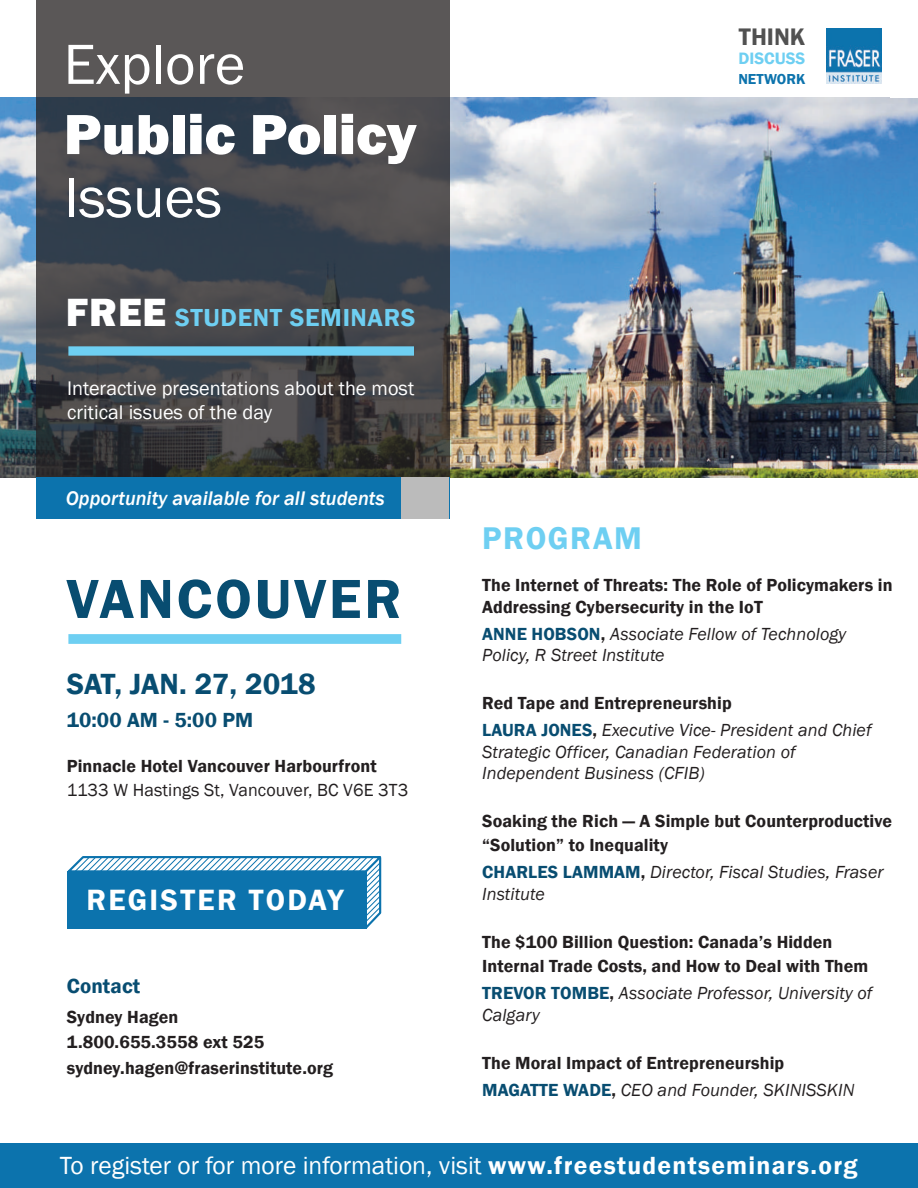
<style>
.page{position:relative;width:918px;height:1188px;background:#fff}
.page>*{position:absolute;margin:0;border:0;box-sizing:border-box;transform-origin:0 0}
.t1{font:58.5px "Franklin Gothic";color:#fff}
.t2{font:800 58.5px "Franklin Gothic";color:#fff}
.t3{font:600 57px "Franklin Gothic";letter-spacing:.05em;color:#084d71}
.t4{font:600 32.25px "Franklin Gothic";letter-spacing:.05em;color:#6ecff2}
.t5{font:600 30.15px "Franklin Gothic";letter-spacing:.075em;color:#fff}
.t6{font:600 30px "Franklin Gothic";letter-spacing:-.005em;color:#084d71}
.t7{font:25.5px "Franklin Gothic";color:#fff}
.t8{font:600 25.35px "Franklin Gothic";letter-spacing:.025em;color:#6ecff2}
.t9{font:600 24.6px "Franklin Gothic";color:#515151}
.t10{font:600 21px "Franklin Gothic";letter-spacing:.005em;color:#084d71}
.t11{font:20.25px/24.3px "Franklin Gothic";color:#fff}
.t12{font:italic 500 20.25px "Franklin Gothic";color:#fff}
.t13{font:600 18px/25.5px "Franklin Gothic";letter-spacing:.005em;color:#231f20}
.t14{font:italic 18px/21.6px "Franklin Gothic";letter-spacing:.005em;color:#231f20}
.t15{font:18px "Franklin Gothic";letter-spacing:.005em;color:#231f20}
.t16{font:600 16.95px "Franklin Gothic";color:#6ecff2}
.t17{font:600 14.85px "Franklin Gothic";color:#0c73ad}
.s1{font-weight:800;font-size:40.5px;color:#fff}
.s2{font-weight:600;font-style:normal;color:#084d71}
.s3{font-weight:600;font-style:normal}
.s4{color:#084d71}
.s5{font-weight:400;font-style:italic}
.s6{font-weight:600}
</style>
<div class="page">
<img style="left:0;top:98px;width:918px;height:380px">
<img style="left:827px;top:28px;width:55px;height:56px">
<svg style="left:36px;top:0;width:413px;height:478px;background:#44464b"></svg>
<div style="left:68px;top:346px;width:346px;height:10px;background:#6ecff2"></div>
<div style="left:36px;top:478px;width:413px;height:41px;background:#0c73ad"></div>
<div style="left:401px;top:478px;width:48px;height:41px;background:#bbb"></div>
<div style="left:68px;top:634px;width:333px;height:10px;background:#6ecff2"></div>
<svg style="left:67px;top:856px;width:315px;height:73px;background:#3289b9"></svg>
<div style="left:0;top:1143px;width:918px;height:45px;background:#0c73ad"></div>
<h1 class="t1" style="left:64px;top:28px;width:183px">Explore</h1>
<h1 class="t2" style="left:64px;top:97px;width:354px">Public Policy</h1>
<h1 class="t1" style="left:64px;top:161px;width:160px">Issues</h1>
<h3 class="t8" style="left:66px;top:302px;width:351px"><span class="s1">FREE</span> STUDENT SEMINARS</h3>
<p class="t11" style="left:67px;top:376px;width:349px">Interactive presentations about the most critical issues of the day</p>
<p class="t12" style="left:66px;top:485px;width:320px">Opportunity available for all students</p>
<h2 class="t3" style="left:67px;top:564px;width:336px">VANCOUVER</h2>
<h3 class="t6" style="left:67px;top:666px;width:251px">SAT, JAN. 27, 2018</h3>
<p class="t10" style="left:67px;top:708px;width:188px">10:00 AM - 5:00 PM</p>
<p class="t13" style="left:67px;top:754px;width:312px">Pinnacle Hotel Vancouver Harbourfront</p>
<p class="t15" style="left:67px;top:779px;width:343px">1133 W Hastings St, Vancouver, BC V6E 3T3</p>
<h3 class="t5" style="left:86px;top:881px;width:259px">REGISTER TODAY</h3>
<p class="t10" style="left:67px;top:973px;width:75px">Contact</p>
<p class="t13" style="left:67px;top:1004px;width:268px">Sydney Hagen<br>1.800.655.3558 ext 525 sydney.hagen@fraserinstitute.org</p>
<h3 class="t9" style="left:739px;top:21px;width:68px">THINK</h3>
<p class="t16" style="left:738px;top:48px;width:69px">DISCUSS</p>
<p class="t17" style="left:738px;top:69px;width:69px">NETWORK</p>
<h3 class="t4" style="left:482px;top:518px;width:161px">PROGRAM</h3>
<p class="t13" style="left:482px;top:574px;width:412px;line-height:21.6px">The Internet of Threats: The Role of Policymakers in<br>Addressing Cybersecurity in the IoT</p>
<p class="t14" style="left:482px;top:623px;width:366px"><span class="s2">ANNE HOBSON</span><span class="s3">,</span> Associate Fellow of Technology<br>Policy, R Street Institute</p>
<p class="t14" style="left:482px;top:690px;width:391px;line-height:27px"><span class="s3">Red Tape and Entrepreneurship<br></span><span class="s2">LAURA JONES</span><span class="s3">,</span> Executive Vice- President and Chief</p>
<p class="t14" style="left:482px;top:741px;width:315px">Strategic Officer, Canadian Federation of<br>Independent Business (CFIB)</p>
<p class="t13" style="left:482px;top:810px;width:411px;line-height:24px">Soaking the Rich — A Simple but Counterproductive “Solution” to Inequality</p>
<p class="t14" style="left:482px;top:862px;width:403px"><span class="s2">CHARLES LAMMAM</span><span class="s3">,</span> Director, Fiscal Studies, Fraser<br>Institute</p>
<p class="t13" style="left:482px;top:930px;width:388px;line-height:24px">The $100 Billion Question: Canada’s Hidden<br>Internal Trade Costs, and How to Deal with Them</p>
<p class="t14" style="left:482px;top:983px;width:392px"><span class="s2">TREVOR TOMBE</span><span class="s3">,</span> Associate Professor, University of<br>Calgary</p>
<p class="t13" style="left:482px;top:1049px;width:374px;line-height:27px">The Moral Impact of Entrepreneurship<br><span class="s4">MAGATTE WADE</span>, <span class="s5">CEO and Founder, SKINISSKIN</span></p>
<h3 class="t7" style="left:60px;top:1149px;width:799px">To register or for more information, visit <span class="s6">www.freestudentseminars.org</span></h3>
</div>
